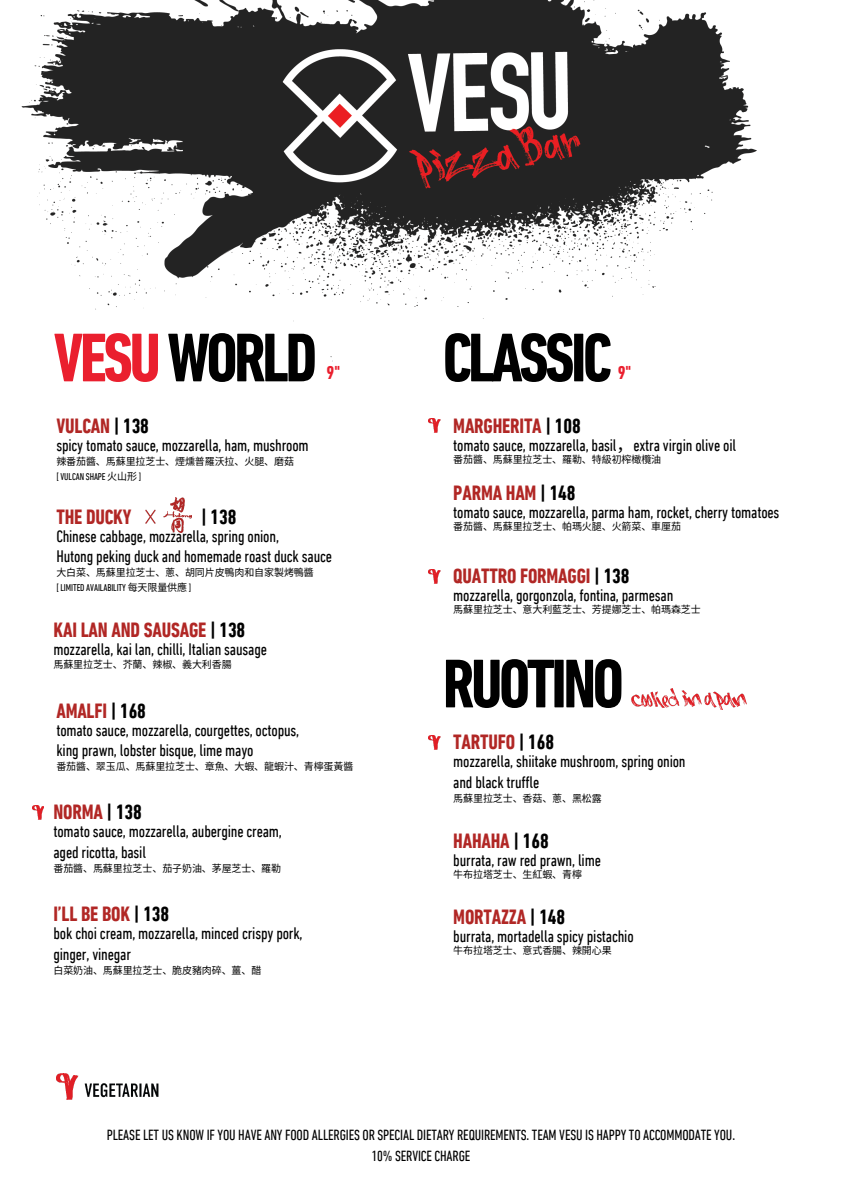
<style>
.page{position:relative;width:842px;height:1191px;background:#fff}
.page>*{position:absolute;margin:0;border:0;box-sizing:border-box;transform-origin:0 0}
.t1{font:700 condensed 70px "DIN Next LT Pro";letter-spacing:-.055em;color:#000}
.t2{font:700 condensed 21px "DIN Next LT Pro";letter-spacing:-.01em;color:#b12725}
.t3{font:700 condensed 21px "DIN Next LT Pro";color:#000}
.t4{font:700 condensed 19px "DIN Next LT Pro";color:#ea1f2e}
.t5{font:condensed 17px/20.2px "DIN Next LT Pro";letter-spacing:-.01em;color:#000}
.t6{font:condensed 15px "DIN Next LT Pro";letter-spacing:-.01em;color:#000}
.t7{font:10px "Noto Sans CJ Ksc";letter-spacing:-.01em;color:#000}
.t8{font:condensed 10px "DIN Next LT Pro";letter-spacing:-.01em;color:#000}
.s1{color:#ea1f2e}
.s2{color:#000}
.s3{font-family:"Noto Sans CJ Ksc";font-stretch:normal}
</style>
<div class="page">
<img style="left:21px;top:0;width:736px;height:362px">
<img style="left:56px;top:1073px;width:103px;height:27px">
<img style="left:631px;top:688px;width:116px;height:21px">
<img style="left:429px;top:569px;width:11px;height:14px">
<img style="left:429px;top:418px;width:11px;height:15px">
<img style="left:429px;top:735px;width:11px;height:14px">
<img style="left:32px;top:805px;width:12px;height:14px">
<img style="left:146px;top:498px;width:46px;height:34px">
<h1 class="t1" style="left:53px;top:329px;width:265px"><span class="s1">VESU</span>WORLD</h1>
<p class="t1" style="left:443px;top:329px;width:170px">CLASSIC</p>
<p class="t4" style="left:327px;top:365px;width:15px">9"</p>
<p class="t4" style="left:618px;top:365px;width:15px">9"</p>
<p class="t2" style="left:453px;top:417px;width:129px">MARGHERITA <span class="s2">| 108</span></p>
<p class="t5" style="left:453px;top:436px;width:284px">tomato sauce, mozzarella, basil<span class="s3">，</span>extra virgin olive oil</p>
<p class="t7" style="left:453px;top:451px;width:209px">番茄醬、馬蘇里拉芝士、羅勒、特級初榨橄欖油</p>
<p class="t2" style="left:453px;top:484px;width:124px">PARMA HAM <span class="s2">| 148</span></p>
<p class="t5" style="left:453px;top:503px;width:328px">tomato sauce, mozzarella, parma ham, rocket, cherry tomatoes</p>
<p class="t7" style="left:453px;top:518px;width:229px">番茄醬、馬蘇里拉芝士、帕瑪火腿、火箭菜、車厘茄</p>
<p class="t2" style="left:453px;top:567px;width:178px">QUATTRO FORMAGGI <span class="s2">| 138</span></p>
<p class="t5" style="left:453px;top:586px;width:222px">mozzarella, gorgonzola, fontina, parmesan</p>
<p class="t7" style="left:453px;top:601px;width:248px">馬蘇里拉芝士、意大利藍芝士、芳提娜芝士、帕瑪森芝士</p>
<p class="t2" style="left:56px;top:417px;width:94px">VULCAN <span class="s2">| 138</span></p>
<p class="t5" style="left:56px;top:436px;width:254px">spicy tomato sauce, mozzarella, ham, mushroom</p>
<p class="t7" style="left:56px;top:453px;width:239px">辣番茄醬、馬蘇里拉芝士、煙燻普羅沃拉、火腿、磨菇</p>
<p class="t8" style="left:56px;top:472px;width:86px">[ VULCAN SHAPE <span class="s3">火山形</span> ]</p>
<p class="t2" style="left:56px;top:508px;width:77px">THE DUCKY</p>
<p class="t3" style="left:201px;top:508px;width:37px">| 138</p>
<p class="t5" style="left:56px;top:527px;width:277px">Chinese cabbage, mozzarella, spring onion,<br>Hutong peking duck and homemade roast duck sauce</p>
<p class="t7" style="left:56px;top:565px;width:259px">大白菜、馬蘇里拉芝士、蔥、胡同片皮鴨肉和自家製烤鴨醬</p>
<p class="t8" style="left:56px;top:584px;width:136px">[ LIMITED AVAILABILITY <span class="s3">每天限量供應</span> ]</p>
<p class="t2" style="left:53px;top:620px;width:193px">KAI LAN AND SAUSAGE <span class="s2">| 138</span></p>
<p class="t5" style="left:53px;top:640px;width:215px">mozzarella, kai lan, chilli, Italian sausage</p>
<p class="t7" style="left:53px;top:656px;width:180px">馬蘇里拉芝士、芥蘭、辣椒、義大利香腸</p>
<p class="t2" style="left:56px;top:701px;width:91px">AMALFI <span class="s2">| 168</span></p>
<p class="t5" style="left:56px;top:721px;width:244px">tomato sauce, mozzarella, courgettes, octopus, king prawn, lobster bisque, lime mayo</p>
<p class="t7" style="left:56px;top:758px;width:298px">番茄醬、翠玉瓜、馬蘇里拉芝士、章魚、大蝦、龍蝦汁、青檸蛋黃醬</p>
<p class="t2" style="left:53px;top:803px;width:90px">NORMA <span class="s2">| 138</span></p>
<p class="t5" style="left:53px;top:823px;width:230px">tomato sauce, mozzarella, aubergine cream, aged ricotta, basil</p>
<p class="t7" style="left:53px;top:860px;width:229px">番茄醬、馬蘇里拉芝士、茄子奶油、茅屋芝士、羅勒</p>
<p class="t2" style="left:53px;top:905px;width:117px">I’LL BE BOK <span class="s2">| 138</span></p>
<p class="t5" style="left:53px;top:924px;width:251px">bok choi cream, mozzarella, minced crispy pork, ginger, vinegar</p>
<p class="t7" style="left:53px;top:962px;width:209px">白菜奶油、馬蘇里拉芝士、脆皮豬肉碎、薑、醋</p>
<p class="t1" style="left:443px;top:654px;width:183px">RUOTINO</p>
<p class="t2" style="left:453px;top:733px;width:102px">TARTUFO <span class="s2">| 168</span></p>
<p class="t5" style="left:453px;top:752px;width:234px">mozzarella, shiitake mushroom, spring onion and black truffle</p>
<p class="t7" style="left:453px;top:790px;width:150px">馬蘇里拉芝士、香菇、蔥、黑松露</p>
<p class="t2" style="left:453px;top:831px;width:97px">HAHAHA <span class="s2">| 168</span></p>
<p class="t5" style="left:453px;top:851px;width:149px">burrata, raw red prawn, lime</p>
<p class="t7" style="left:453px;top:866px;width:130px">牛布拉塔芝士、生紅蝦、青檸</p>
<p class="t2" style="left:453px;top:908px;width:113px">MORTAZZA <span class="s2">| 148</span></p>
<p class="t5" style="left:453px;top:927px;width:182px">burrata, mortadella spicy pistachio</p>
<p class="t7" style="left:453px;top:942px;width:160px">牛布拉塔芝士、意式香腸、辣開心果</p>
<p class="t6" style="left:107px;top:1128px;width:630px">PLEASE LET US KNOW IF YOU HAVE ANY FOOD ALLERGIES OR SPECIAL DIETARY REQUIREMENTS. TEAM VESU IS HAPPY TO ACCOMMODATE YOU.</p>
<p class="t6" style="left:372px;top:1149px;width:100px">10% SERVICE CHARGE</p>
</div>
